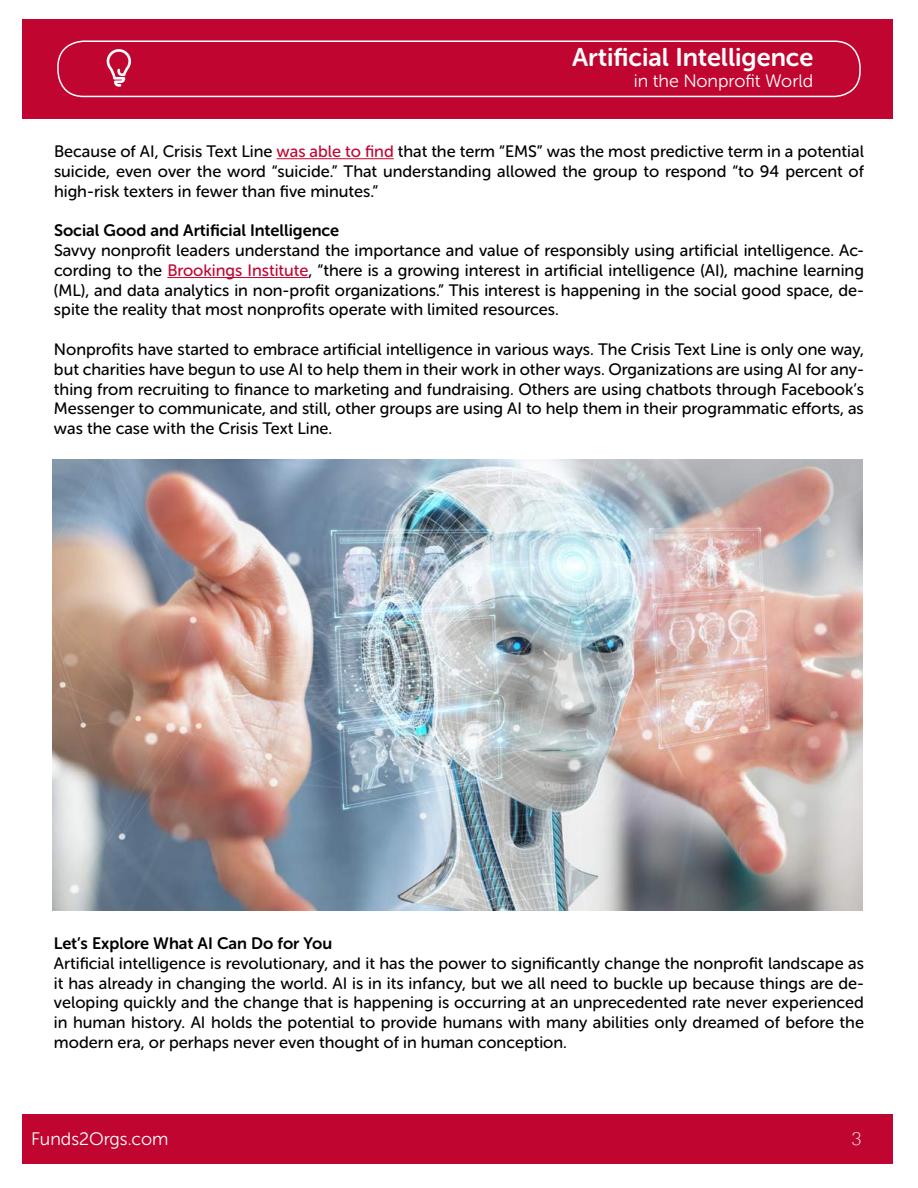
<style>
.page{position:relative;width:918px;height:1188px;background:#fff}
.page>*{position:absolute;margin:0;border:0;box-sizing:border-box;transform-origin:0 0}
.t1{font:25.5px "Museo Sans Rounded 700";color:#fff}
.t2{font:18px "Museo Sans Rounded 300";color:#fff}
.t3{font:300 18px "Lato";color:#fff}
.t4{font:16.5px/19.8px "Museo Sans Rounded 500";color:#000;text-align:justify}
.t5{font:16.5px "Museo Sans Rounded 700";color:#000}
.s1{color:#c00630}
</style>
<div class="page">
<div style="left:23px;top:19px;width:870px;height:100px;background:#c00630"></div>
<div style="left:57px;top:40px;width:804px;height:57px;border:2px solid #fff;border-radius:26px"></div>
<svg style="left:107px;top:49px;width:24px;height:38px"></svg>
<div style="left:23px;top:1115px;width:870px;height:49px;background:#c00630"></div>
<hr style="left:277px;top:158px;width:117px;height:1px;background:#c00630">
<hr style="left:167px;top:277px;width:142px;height:1px;background:#c00630">
<img style="left:53px;top:459px;width:810px;height:451px">
<h1 class="t1" style="left:572px;top:43px;width:243px">Artificial Intelligence</h1>
<p class="t2" style="left:634px;top:72px;width:181px">in the Nonprofit World</p>
<p class="t4" style="left:54px;top:142px;width:812px">Because of AI, Crisis Text Line <span class="s1">was able to find</span> that the term “EMS” was the most predictive term in a potential suicide, even over the word “suicide.” That understanding allowed the group to respond “to 94 percent of high-risk texters in fewer than five minutes.”</p>
<p class="t5" style="left:54px;top:221px;width:287px">Social Good and Artificial Intelligence</p>
<p class="t4" style="left:54px;top:241px;width:812px">Savvy nonprofit leaders understand the importance and value of responsibly using artificial intelligence. Ac&shy;cording to the <span class="s1">Brookings Institute</span>, “there is a growing interest in artificial intelligence (AI), machine learning (ML), and data analytics in non-profit organizations.” This interest is happening in the social good space, de&shy;spite the reality that most nonprofits operate with limited resources.</p>
<p class="t4" style="left:54px;top:340px;width:812px">Nonprofits have started to embrace artificial intelligence in various ways. The Crisis Text Line is only one way, but charities have begun to use AI to help them in their work in other ways. Organizations are using AI for any&shy;thing from recruiting to finance to marketing and fundraising. Others are using chatbots through Facebook’s Messenger to communicate, and still, other groups are using AI to help them in their programmatic efforts, as was the case with the Crisis Text Line.</p>
<p class="t5" style="left:54px;top:934px;width:280px">Let’s Explore What AI Can Do for You</p>
<p class="t4" style="left:54px;top:953px;width:812px">Artificial intelligence is revolutionary, and it has the power to significantly change the nonprofit landscape as it has already in changing the world. AI is in its infancy, but we all need to buckle up because things are de&shy;veloping quickly and the change that is happening is occurring at an unprecedented rate never experienced in human history. AI holds the potential to provide humans with many abilities only dreamed of before the modern era, or perhaps never even thought of in human conception.</p>
<p class="t2" style="left:31px;top:1129px;width:139px">Funds2Orgs.com</p>
<p class="t3" style="left:851px;top:1129px;width:12px">3</p>
</div>
